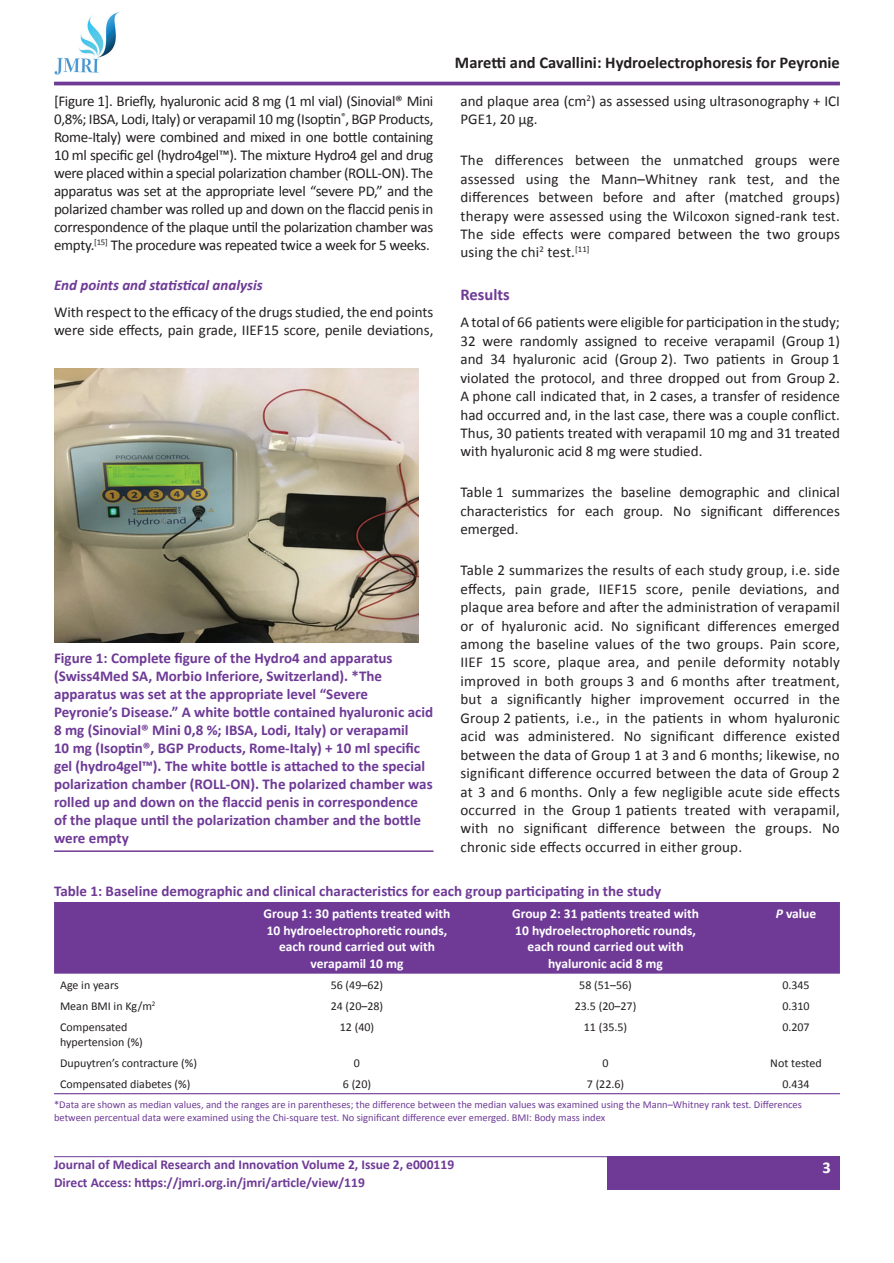
<style>
.page{position:relative;width:894px;height:1263px;background:#fff}
.page>*{position:absolute;margin:0;border:0;box-sizing:border-box;transform-origin:0 0}
.t1{font:700 16.5px "Calibri";color:#231f20}
.t2{font:700 16.5px "Calibri";color:#6e3a96}
.FOLIO{font:700 16.5px "Calibri";color:#fff}
.TX{font:15px/18.5px "Calibri";color:#231f20;text-align:justify}
.FGC{font:700 15px/18px "Calibri";color:#6e3a96}
.TT{font:700 15px "Calibri";color:#6e3a96}
.t3{font:italic 700 15px "Calibri";color:#6e3a96}
.TCH{font:700 13.5px/16.5px "Calibri";color:#fff;text-align:center}
.JUN_HTTP{font:700 13.5px "Calibri";color:#6e3a96}
.HTTP{font:700 13.5px "Calibri";color:#6e3a96}
.TB{font:12px/15px "Calibri";color:#231f20}
.TBL{font:12px "Calibri";color:#231f20}
.TF{font:10.5px/13.5px "Calibri";color:#6e3a96}
.s1{font-style:italic}
</style>
<div class="page">
<hr style="left:54px;top:82px;width:785px;height:3px;background:#6e3a96">
<img style="left:54px;top:12px;width:66px;height:63px">
<hr style="left:54px;top:1156px;width:785px;height:1px;background:#6e3a96">
<div style="left:607px;top:1156px;width:232px;height:33px;background:#6e3a96"></div>
<img style="left:55px;top:368px;width:363px;height:274px">
<hr style="left:54px;top:850px;width:379px;height:2px;background:#6e3a96">
<div style="left:54px;top:902px;width:785px;height:71px;background:#6e3a96"></div>
<hr style="left:54px;top:1093px;width:154px;height:1px;background:#6e3a96">
<hr style="left:208px;top:1093px;width:47px;height:1px;background:#6e3a96">
<hr style="left:255px;top:1093px;width:204px;height:1px;background:#6e3a96">
<hr style="left:459px;top:1093px;width:46px;height:1px;background:#6e3a96">
<hr style="left:505px;top:1093px;width:200px;height:1px;background:#6e3a96">
<hr style="left:705px;top:1093px;width:46px;height:1px;background:#6e3a96">
<hr style="left:751px;top:1093px;width:88px;height:1px;background:#6e3a96">
<p class="t1" style="left:455px;top:52px;width:386px">Maretti and Cavallini: Hydroelectrophoresis for Peyronie</p>
<p class="TX" style="left:460px;top:91px;width:381px">and plaque area (cm<sup>2</sup>) as assessed using ultrasonography + ICI<br>PGE1, 20 µg.</p>
<p class="TX" style="left:460px;top:151px;width:381px">The differences between the unmatched groups were assessed using the Mann–Whitney rank test, and the differences between before and after (matched groups) therapy were assessed using the Wilcoxon signed-rank test.<br>The side effects were compared between the two groups using the chi<sup>2</sup> test.<sup>[11]</sup></p>
<h1 class="t2" style="left:460px;top:284px;width:51px">Results</h1>
<p class="TX" style="left:460px;top:313px;width:381px">A total of 66 patients were eligible for participation in the study; 32 were randomly assigned to receive verapamil (Group 1) and 34 hyaluronic acid (Group 2). Two patients in Group 1 violated the protocol, and three dropped out from Group 2.<br>A phone call indicated that, in 2 cases, a transfer of residence had occurred and, in the last case, there was a couple conflict.<br>Thus, 30 patients treated with verapamil 10 mg and 31 treated with hyaluronic acid 8 mg were studied.</p>
<p class="TX" style="left:460px;top:483px;width:381px">Table 1 summarizes the baseline demographic and clinical characteristics for each group. No significant differences emerged.</p>
<p class="TX" style="left:460px;top:560px;width:381px">Table 2 summarizes the results of each study group, i.e. side effects, pain grade, IIEF15 score, penile deviations, and plaque area before and after the administration of verapamil or of hyaluronic acid. No significant differences emerged among the baseline values of the two groups. Pain score, IIEF 15 score, plaque area, and penile deformity notably improved in both groups 3 and 6 months after treatment, but a significantly higher improvement occurred in the Group 2 patients, i.e., in the patients in whom hyaluronic acid was administered. No significant difference existed between the data of Group 1 at 3 and 6 months; likewise, no significant difference occurred between the data of Group 2 at 3 and 6 months. Only a few negligible acute side effects occurred in the Group 1 patients treated with verapamil, with no significant difference between the groups. No chronic side effects occurred in either group.</p>
<p class="TX" style="left:54px;top:91px;width:381px;line-height:18px">[Figure 1]. Briefly, hyaluronic acid 8 mg (1 ml vial) (Sinovial® Mini 0,8%; IBSA, Lodi, Italy) or verapamil 10 mg (Isoptin<sup>®</sup>, BGP Products, Rome-Italy) were combined and mixed in one bottle containing 10 ml specific gel (hydro4gel™). The mixture Hydro4 gel and drug were placed within a special polarization chamber (ROLL-ON). The apparatus was set at the appropriate level “severe PD,” and the polarized chamber was rolled up and down on the flaccid penis in correspondence of the plaque until the polarization chamber was empty.<sup>[15]</sup> The procedure was repeated twice a week for 5 weeks.</p>
<h2 class="t3" style="left:54px;top:275px;width:210px">End points and statistical analysis</h2>
<p class="TX" style="left:54px;top:303px;width:381px;line-height:18px">With respect to the efficacy of the drugs studied, the end points were side effects, pain grade, IIEF15 score, penile deviations,</p>
<p class="FGC" style="left:54px;top:649px;width:380px">Figure 1: Complete figure of the Hydro4 and apparatus (Swiss4Med SA, Morbio Inferiore, Switzerland). *The apparatus was set at the appropriate level “Severe Peyronie’s Disease.” A white bottle contained hyaluronic acid 8 mg (Sinovial® Mini 0,8 %; IBSA, Lodi, Italy) or verapamil<br>10 mg (Isoptin®, BGP Products, Rome-Italy) + 10 ml specific gel (hydro4gel™). The white bottle is attached to the special polarization chamber (ROLL-ON). The polarized chamber was rolled up and down on the flaccid penis in correspondence of the plaque until the polarization chamber and the bottle were empty</p>
<p class="TT" style="left:54px;top:881px;width:608px">Table 1: Baseline demographic and clinical characteristics for each group participating in the study</p>
<p class="TCH" style="left:263px;top:905px;width:188px">Group 1: 30 patients treated with<br>10 hydroelectrophoretic rounds, each round carried out with verapamil 10 mg</p>
<p class="TCH" style="left:512px;top:905px;width:188px">Group 2: 31 patients treated with<br>10 hydroelectrophoretic rounds, each round carried out with hyaluronic acid 8 mg</p>
<p class="TCH" style="left:775px;top:905px;width:42px"><span class="s1">P</span> value</p>
<p class="TB" style="left:60px;top:976px;width:60px">Age in years</p>
<p class="TB" style="left:330px;top:976px;width:54px">56 (49–62)</p>
<p class="TB" style="left:579px;top:976px;width:54px">58 (51–56)</p>
<p class="TB" style="left:782px;top:976px;width:29px">0.345</p>
<p class="TB" style="left:60px;top:997px;width:97px">Mean BMI in Kg/m<sup>2</sup></p>
<p class="TB" style="left:330px;top:997px;width:54px">24 (20–28)</p>
<p class="TB" style="left:574px;top:997px;width:63px">23.5 (20–27)</p>
<p class="TB" style="left:782px;top:997px;width:29px">0.310</p>
<p class="TB" style="left:60px;top:1018px;width:84px">Compensated hypertension (%)</p>
<p class="TB" style="left:340px;top:1018px;width:36px">12 (40)</p>
<p class="TB" style="left:583px;top:1018px;width:45px">11 (35.5)</p>
<p class="TB" style="left:782px;top:1018px;width:29px">0.207</p>
<p class="TB" style="left:60px;top:1054px;width:138px">Dupuytren’s contracture (%)</p>
<p class="TB" style="left:354px;top:1054px;width:8px">0</p>
<p class="TB" style="left:602px;top:1054px;width:8px">0</p>
<p class="TB" style="left:770px;top:1054px;width:53px">Not tested</p>
<p class="TBL" style="left:60px;top:1075px;width:132px">Compensated diabetes (%)</p>
<p class="TBL" style="left:343px;top:1075px;width:30px">6 (20)</p>
<p class="TBL" style="left:586px;top:1075px;width:39px">7 (22.6)</p>
<p class="TBL" style="left:782px;top:1075px;width:29px">0.434</p>
<p class="TF" style="left:54px;top:1097px;width:749px">*Data are shown as median values, and the ranges are in parentheses; the difference between the median values was examined using the Mann–Whitney rank test. Differences between percentual data were examined using the Chi‑square test. No significant difference ever emerged. BMI: Body mass index</p>
<p class="JUN_HTTP" style="left:54px;top:1156px;width:401px">Journal of Medical Research and Innovation Volume 2, Issue 2, e000119</p>
<p class="HTTP" style="left:54px;top:1174px;width:312px">Direct Access: https://jmri.org.in/jmri/article/view/119</p>
<p class="FOLIO" style="left:822px;top:1156px;width:10px">3</p>
</div>
